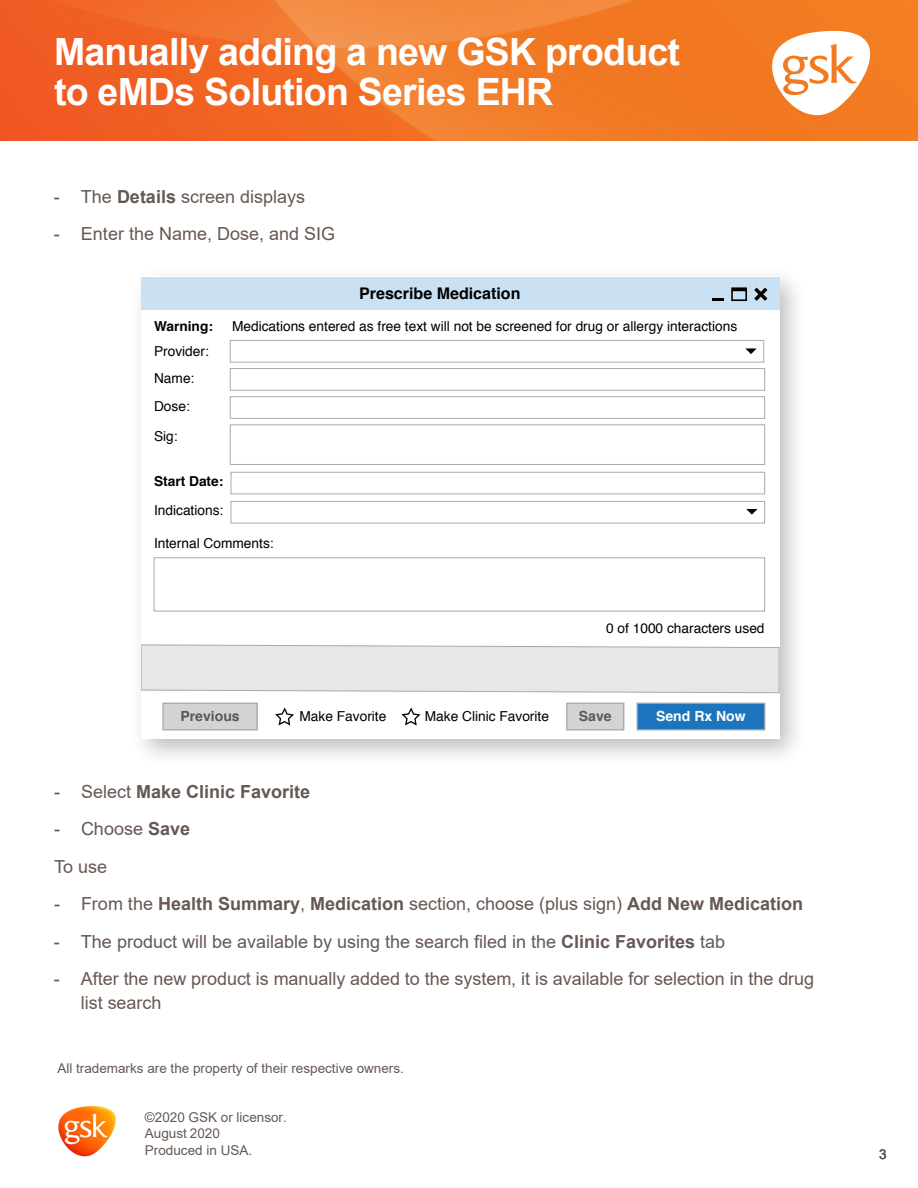
<style>
.page{position:relative;width:918px;height:1188px;background:#fff}
.page>*{position:absolute;margin:0;border:0;box-sizing:border-box;transform-origin:0 0}
.t1{font:700 37.5px/40.5px "Arial";letter-spacing:-.02em;color:#fff}
.t2{font:18px/37.5px "Arial";color:#665852}
.t3{font:700 18px "Arial";color:#665852}
.t4{font:700 16.05px "Helvetica";color:#000}
.t5{font:700 14.1px "Helvetica";color:#58595b}
.t6{font:700 14.1px "Helvetica";color:#fff}
.t7{font:13.65px/27.3px "Helvetica";color:#000}
.t8{font:700 13.65px "Helvetica";color:#000}
.t9{font:13.5px/16.5px "Arial";color:#665852}
.s1{font-weight:700}
.s2{font-weight:400}
</style>
<div class="page">
<img style="left:0;top:0;width:918px;height:140px">
<svg style="left:772px;top:31px;width:98px;height:84px"></svg>
<img style="left:58px;top:1105px;width:58px;height:52px">
<div style="left:130px;top:265px;width:678px;height:503px;background:#000;opacity:.26"></div>
<div style="left:141px;top:277px;width:638px;height:462px;background:#fff"></div>
<div style="left:230px;top:368px;width:535px;height:23px;border:1px solid #a7a9ac"></div>
<div style="left:230px;top:425px;width:535px;height:40px;border:1px solid #a7a9ac"></div>
<div style="left:154px;top:557px;width:611px;height:54px;border:1px solid #a7a9ac"></div>
<svg style="left:141px;top:644px;width:638px;height:49px;background:#e4e5e6"></svg>
<div style="left:141px;top:277px;width:638px;height:33px;background:#cae1f4"></div>
<svg style="left:713px;top:299px;width:11px;height:2px"></svg>
<svg style="left:754px;top:288px;width:13px;height:13px"></svg>
<svg style="left:731px;top:287px;width:16px;height:14px"></svg>
<div style="left:230px;top:340px;width:534px;height:22px;border:1px solid #a7a9ac"></div>
<div style="left:230px;top:396px;width:535px;height:23px;border:1px solid #a7a9ac"></div>
<svg style="left:745px;top:348px;width:12px;height:6px"></svg>
<div style="left:231px;top:501px;width:534px;height:22px;border:1px solid #a7a9ac"></div>
<svg style="left:746px;top:509px;width:12px;height:6px"></svg>
<div style="left:163px;top:703px;width:94px;height:27px;background:#d1d3d4"></div>
<div style="left:162px;top:703px;width:96px;height:27px;border:1px solid #a7a9ac"></div>
<div style="left:567px;top:703px;width:57px;height:27px;background:#d1d3d4"></div>
<div style="left:566px;top:703px;width:58px;height:27px;border:1px solid #a7a9ac"></div>
<div style="left:637px;top:703px;width:128px;height:27px;background:#1c75bc"></div>
<div style="left:636px;top:703px;width:129px;height:27px;border:1px solid #a7a9ac"></div>
<div style="left:231px;top:472px;width:534px;height:22px;border:1px solid #a7a9ac"></div>
<svg style="left:275px;top:707px;width:19px;height:19px"></svg>
<svg style="left:402px;top:707px;width:19px;height:19px"></svg>
<h1 class="t1" style="left:54px;top:32px;width:628px">Manually adding a new GSK product to eMDs Solution Series EHR</h1>
<p class="t2" style="left:54px;top:178px;width:253px">- The <span class="s1">Details</span> screen displays</p>
<p class="t2" style="left:54px;top:215px;width:283px">- Enter the Name, Dose, and SIG</p>
<p class="t4" style="left:359px;top:280px;width:163px">Prescribe Medication</p>
<p class="t8" style="left:154px;top:315px;width:60px">Warning:</p>
<p class="t7" style="left:232px;top:313px;width:507px">Medications entered as free text will not be screened for drug or allergy interactions</p>
<p class="t7" style="left:154px;top:338px;width:56px">Provider:<br>Name:<br>Dose:</p>
<p class="t7" style="left:154px;top:423px;width:25px">Sig:</p>
<p class="t8" style="left:154px;top:470px;width:71px">Start Date:</p>
<p class="t7" style="left:154px;top:497px;width:71px">Indications:</p>
<p class="t7" style="left:154px;top:530px;width:121px">Internal Comments:</p>
<p class="t7" style="left:606px;top:615px;width:160px">0 of 1000 characters used</p>
<p class="t5" style="left:180px;top:705px;width:61px">Previous</p>
<p class="t7" style="left:300px;top:703px;width:88px">Make Favorite</p>
<p class="t7" style="left:425px;top:703px;width:126px">Make Clinic Favorite</p>
<p class="t5" style="left:579px;top:705px;width:34px">Save</p>
<p class="t6" style="left:656px;top:705px;width:91px">Send Rx Now</p>
<p class="t3" style="left:54px;top:779px;width:258px"><span class="s2">- Select</span> Make Clinic Favorite</p>
<p class="t2" style="left:54px;top:810px;width:138px">- Choose <span class="s1">Save<br></span>To use</p>
<p class="t3" style="left:54px;top:891px;width:751px"><span class="s2">- From the</span> Health Summary<span class="s2">,</span> Medication <span class="s2">section, choose (plus sign)</span> Add New Medication</p>
<p class="t2" style="left:54px;top:923px;width:673px">- The product will be available by using the search filed in the <span class="s1">Clinic Favorites</span> tab</p>
<p class="t2" style="left:81px;top:967px;width:735px;line-height:24px;text-indent:-27px">- After the new product is manually added to the system, it is available for selection in the drug list search</p>
<p class="t9" style="left:57px;top:1060px;width:348px">All trademarks are the property of their respective owners.</p>
<p class="t9" style="left:145px;top:1109px;width:144px">©2020 GSK or licensor.<br>August 2020<br>Produced in USA.</p>
<p class="t9" style="left:879px;top:1146px;width:9px">3</p>
</div>
